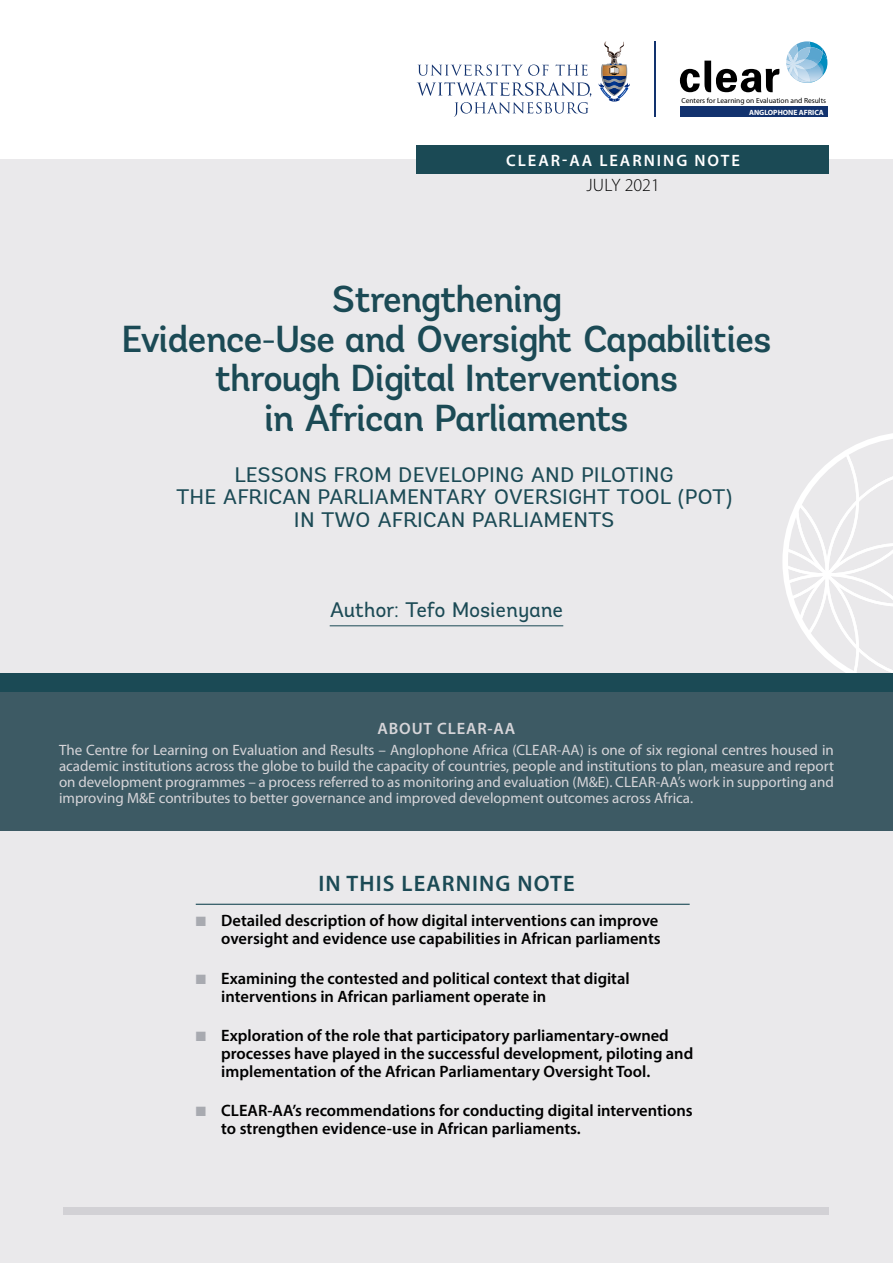
<style>
.page{position:relative;width:893px;height:1263px;background:#fff}
.page>*{position:absolute;margin:0;border:0;box-sizing:border-box;transform-origin:0 0}
.t1{font:500 37.5px/39.8px "Andes";letter-spacing:-.035em;color:#1b4a55;text-align:center}
.t2{font:600 22.5px "Myriad Pro";letter-spacing:.05em;color:#1b4a55}
.t3{font:21px/22.6px "Andes";letter-spacing:-.015em;color:#1b4a55;text-align:center}
.t4{font:300 18px "Myriad Pro";color:#000}
.t5{font:600 16.5px/18px "Myriad Pro";color:#000}
.t6{font:600 16.5px "Myriad Pro";letter-spacing:.12em;color:#fff}
.t7{font:600 16.5px "Myriad Pro";letter-spacing:.05em;color:#d6d5d9}
.t8{font:15px/16.2px "Myriad Pro";color:#d6d5d9;text-align:justify}
.t9{font:700 7.5px "Myriad Pro";letter-spacing:-.005em;color:#fff}
.t10{font:7.35px "Myriad Pro";color:#000}
.s1{color:#a8aab0}
</style>
<div class="page">
<div style="left:0;top:159px;width:893px;height:1104px;background:#eae9eb"></div>
<svg style="left:782px;top:433px;width:111px;height:240px"></svg>
<div style="left:0;top:691px;width:893px;height:139px;background:#3d5a64"></div>
<div style="left:0;top:673px;width:893px;height:18px;background:#1b4a55"></div>
<hr style="left:330px;top:625px;width:233px;height:1px;background:#1b4a55">
<div style="left:680px;top:107px;width:148px;height:10px;background:#12326e"></div>
<svg style="left:680px;top:61px;width:99px;height:31px"></svg>
<svg style="left:786px;top:41px;width:42px;height:42px"></svg>
<svg style="left:556px;top:65px;width:32px;height:11px"></svg>
<svg style="left:418px;top:65px;width:130px;height:11px"></svg>
<svg style="left:417px;top:82px;width:174px;height:35px"></svg>
<svg style="left:598px;top:42px;width:32px;height:60px"></svg>
<hr style="left:655px;top:42px;width:1px;height:75px;background:#12326e">
<div style="left:417px;top:145px;width:412px;height:29px;background:#1b4a55"></div>
<hr style="left:196px;top:904px;width:494px;height:1px;background:#1b4a55">
<div style="left:64px;top:1208px;width:765px;height:7px;background:#d2d1d5"></div>
<p class="t10" style="left:681px;top:96px;width:146px">Centers for Learning on Evaluation and Results</p>
<p class="t9" style="left:749px;top:107px;width:76px">ANGLOPHONE AFRICA</p>
<p class="t6" style="left:506px;top:150px;width:235px">CLEAR-AA LEARNING NOTE</p>
<p class="t4" style="left:586px;top:174px;width:75px">JULY 2021</p>
<h1 class="t1" style="left:121px;top:279px;width:652px">Strengthening<br>Evidence-Use and Oversight Capabilities through Digital Interventions<br>in African Parliaments</h1>
<p class="t3" style="left:176px;top:463px;width:558px">LESSONS FROM DEVELOPING AND PILOTING<br>THE AFRICAN PARLIAMENTARY OVERSIGHT TOOL (POT)<br>IN TWO AFRICAN PARLIAMENTS</p>
<p class="t3" style="left:330px;top:598px;width:235px">Author: Tefo Mosienyane</p>
<p class="t7" style="left:378px;top:718px;width:139px">ABOUT CLEAR-AA</p>
<p class="t8" style="left:59px;top:741px;width:776px">The Centre for Learning on Evaluation and Results – Anglophone Africa (CLEAR-AA) is one of six regional centres housed in academic institutions across the globe to build the capacity of countries, people and institutions to plan, measure and report on development programmes – a process referred to as monitoring and evaluation (M&amp;E). CLEAR-AA’s work in supporting and improving M&amp;E contributes to better governance and improved development outcomes across Africa.</p>
<h2 class="t2" style="left:318px;top:869px;width:258px">IN THIS LEARNING NOTE</h2>
<p class="t5" style="left:196px;top:911px;width:466px;text-align:right"><span class="s1">■</span> Detailed description of how digital interventions can improve oversight and evidence use capabilities in African parliaments</p>
<p class="t5" style="left:221px;top:969px;width:410px;text-indent:-26px"><span class="s1">■</span> Examining the contested and political context that digital interventions in African parliament operate in</p>
<p class="t5" style="left:221px;top:1026px;width:473px;text-indent:-26px"><span class="s1">■</span> Exploration of the role that participatory parliamentary-owned processes have played in the successful development, piloting and implementation of the African Parliamentary Oversight Tool.</p>
<p class="t5" style="left:221px;top:1101px;width:473px;text-indent:-26px"><span class="s1">■</span> CLEAR-AA’s recommendations for conducting digital interventions to strengthen evidence-use in African parliaments.</p>
</div>
